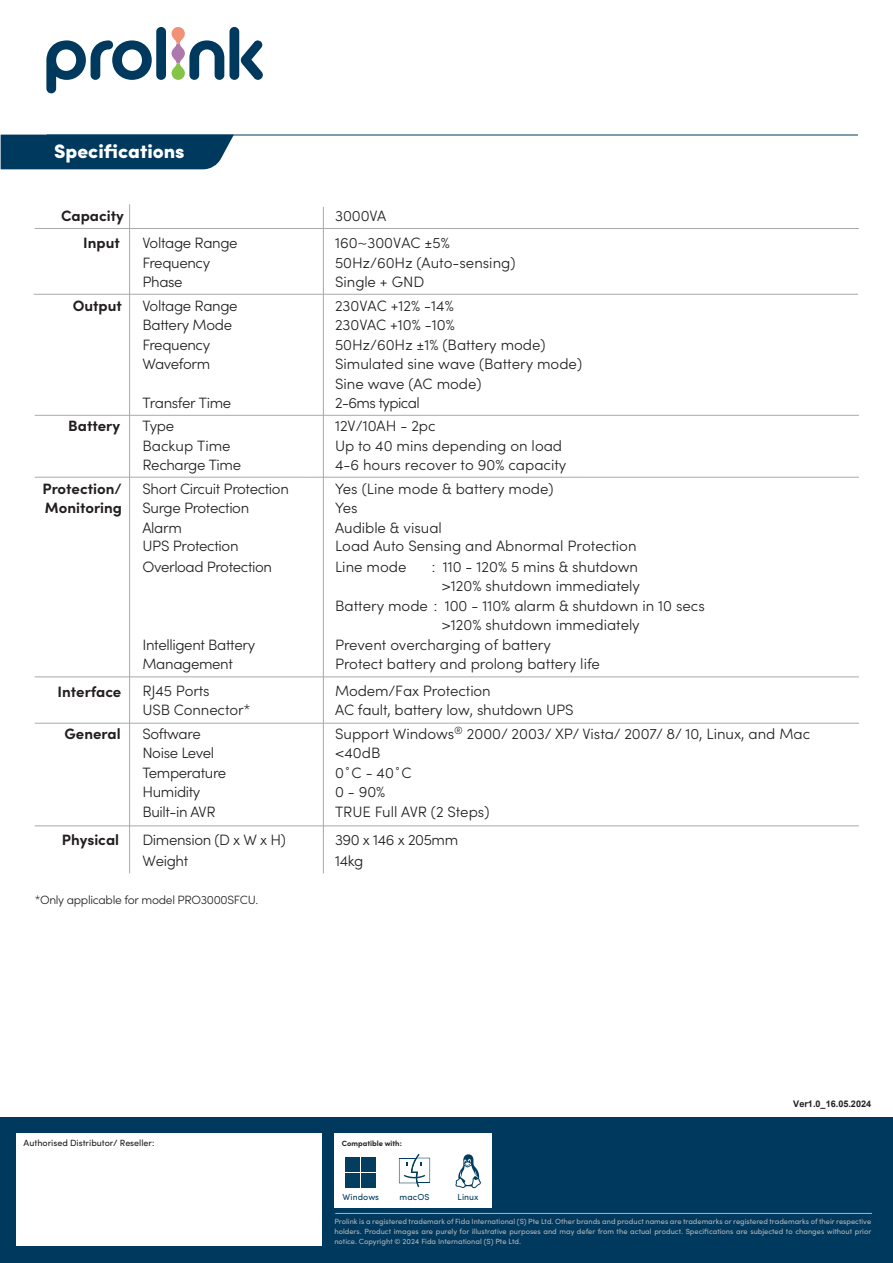
<style>
.page{position:relative;width:893px;height:1263px;background:#fff}
.page>*{position:absolute;margin:0;border:0;box-sizing:border-box;transform-origin:0 0}
.t1{font:900 19.5px "Sofia Pro";color:#fff}
.t2{font:300 15px/19.5px "Sofia Pro";color:#231f20}
.t3{font:300 15px/19.5px "Sofia Pro";letter-spacing:-.025em;color:#231f20}
.t4{font:700 15px/27px "Sofia Pro";color:#231f20;text-align:right}
.t5{font:300 12px "Sofia Pro";letter-spacing:-.025em;color:#231f20}
.t6{font:700 9.15px "Arial";color:#231f20}
.t7{font:9px "Sofia Pro";color:#231f20}
.t8{font:8.7px "Sofia Pro";letter-spacing:.01em;color:#033d60}
.t9{font:700 7.65px "Sofia Pro";color:#231f20}
.t10{font:7.5px/9.8px "Sofia Pro";color:#b4b4b4;text-align:justify}
</style>
<div class="page">
<div style="left:156px;top:27px;width:10px;height:53px;background:#00395e;border-radius:5px"></div>
<svg style="left:46px;top:40px;width:106px;height:53px"></svg>
<svg style="left:172px;top:27px;width:91px;height:53px"></svg>
<div style="left:1px;top:135px;width:232px;height:34px;background:#00395e"></div>
<hr style="left:47px;top:135px;width:811px;height:1px;background:#00395e">
<hr style="left:129px;top:204px;width:1px;height:669px;background:#a8a9ad">
<hr style="left:35px;top:228px;width:824px;height:1px;background:#a8a9ad">
<hr style="left:35px;top:415px;width:824px;height:1px;background:#a8a9ad">
<hr style="left:34px;top:294px;width:824px;height:1px;background:#a8a9ad">
<hr style="left:323px;top:207px;width:1px;height:666px;background:#a8a9ad">
<hr style="left:35px;top:477px;width:824px;height:1px;background:#a8a9ad">
<hr style="left:35px;top:676px;width:824px;height:1px;background:#a8a9ad">
<hr style="left:35px;top:723px;width:824px;height:1px;background:#a8a9ad">
<hr style="left:35px;top:825px;width:824px;height:1px;background:#a8a9ad">
<div style="left:0;top:1118px;width:893px;height:145px;background:#00395e"></div>
<div style="left:16px;top:1133px;width:305px;height:112px;background:#fff"></div>
<hr style="left:335px;top:1213px;width:537px;height:1px;background:#b4b4b4">
<div style="left:334px;top:1133px;width:158px;height:74px;background:#fff"></div>
<svg style="left:455px;top:1154px;width:26px;height:34px"></svg>
<svg style="left:399px;top:1154px;width:31px;height:33px"></svg>
<div style="left:346px;top:1157px;width:14px;height:14px;background:#033d60"></div>
<div style="left:362px;top:1157px;width:14px;height:14px;background:#033d60"></div>
<div style="left:346px;top:1173px;width:14px;height:14px;background:#033d60"></div>
<div style="left:362px;top:1173px;width:14px;height:14px;background:#033d60"></div>
<h1 class="t1" style="left:54px;top:136px;width:132px">Specifications</h1>
<p class="t4" style="left:61px;top:201px;width:64px">Capacity<br>Input</p>
<p class="t4" style="left:73px;top:291px;width:51px">Output</p>
<p class="t4" style="left:68px;top:411px;width:53px">Battery</p>
<p class="t4" style="left:43px;top:477px;width:81px;line-height:19.5px;text-align:left">Protection/<br>Monitoring</p>
<p class="t4" style="left:58px;top:677px;width:65px">Interface</p>
<p class="t4" style="left:65px;top:719px;width:58px">General</p>
<p class="t4" style="left:62px;top:825px;width:59px">Physical</p>
<p class="t2" style="left:335px;top:202px;width:116px;line-height:27px">3000VA<br>160~300VAC ±5%</p>
<p class="t2" style="left:335px;top:252px;width:182px">50Hz/60Hz (Auto-sensing)<br>Single + GND</p>
<p class="t2" style="left:335px;top:295px;width:249px">230VAC +12% -14%<br>230VAC +10% -10%<br>50Hz/60Hz ±1% (Battery mode)<br>Simulated sine wave (Battery mode)<br>Sine wave (AC mode)<br>2-6ms typical</p>
<p class="t2" style="left:335px;top:416px;width:233px">12V/10AH - 2pc<br>Up to 40 mins depending on load<br>4-6 hours recover to 90% capacity</p>
<p class="t2" style="left:335px;top:478px;width:220px">Yes (Line mode &amp; battery mode)<br>Yes<br>Audible &amp; visual</p>
<p class="t2" style="left:335px;top:556px;width:73px">Line mode</p>
<p class="t2" style="left:432px;top:556px;width:208px">: 110 - 120% 5 mins &amp; shutdown</p>
<p class="t2" style="left:441px;top:575px;width:200px">&gt;120% shutdown immediately</p>
<p class="t2" style="left:335px;top:595px;width:371px">Battery mode : 100 - 110% alarm &amp; shutdown in 10 secs</p>
<p class="t2" style="left:441px;top:614px;width:199px">&gt;120% shutdown immediately</p>
<p class="t2" style="left:335px;top:634px;width:217px">Prevent overcharging of battery</p>
<p class="t2" style="left:335px;top:653px;width:266px">Protect battery and prolong battery life</p>
<p class="t3" style="left:142px;top:233px;width:97px">Voltage Range<br>Frequency<br>Phase</p>
<p class="t3" style="left:142px;top:295px;width:97px">Voltage Range<br>Battery Mode<br>Frequency<br>Waveform</p>
<p class="t3" style="left:142px;top:390px;width:90px;line-height:23.2px">Transfer Time<br>Type</p>
<p class="t3" style="left:142px;top:435px;width:100px">Backup Time<br>Recharge Time</p>
<p class="t3" style="left:142px;top:478px;width:148px">Short Circuit Protection<br>Surge Protection<br>Alarm</p>
<p class="t3" style="left:142px;top:535px;width:98px">UPS Protection</p>
<p class="t2" style="left:335px;top:535px;width:303px">Load Auto Sensing and Abnormal Protection</p>
<p class="t3" style="left:142px;top:556px;width:131px">Overload Protection</p>
<p class="t3" style="left:142px;top:634px;width:114px">Intelligent Battery<br>Management</p>
<p class="t2" style="left:142px;top:680px;width:69px">RJ45 Ports</p>
<p class="t2" style="left:335px;top:680px;width:157px">Modem/Fax Protection</p>
<p class="t2" style="left:142px;top:699px;width:110px">USB Connector*</p>
<p class="t2" style="left:335px;top:697px;width:477px;line-height:23.5px">AC fault, battery low, shutdown UPS<br>Support Windows<sup>®</sup> 2000/ 2003/ XP/ Vista/ 2007/ 8/ 10, Linux, and Mac</p>
<p class="t2" style="left:335px;top:742px;width:156px">&lt;40dB<br>0˚C - 40˚C<br>0 - 90%<br>TRUE Full AVR (2 Steps)</p>
<p class="t3" style="left:335px;top:829px;width:125px">390 x 146 x 205mm</p>
<p class="t3" style="left:142px;top:723px;width:85px">Software<br>Noise Level<br>Temperature<br>Humidity<br>Built-in AVR</p>
<p class="t3" style="left:142px;top:829px;width:145px;line-height:20.1px">Dimension (D x W x H)<br>Weight</p>
<p class="t2" style="left:335px;top:850px;width:30px">14kg</p>
<p class="t5" style="left:35px;top:891px;width:225px">*Only applicable for model PRO3000SFCU.</p>
<p class="t7" style="left:24px;top:1136px;width:132px">Authorised Distributor/ Reseller:</p>
<p class="t9" style="left:342px;top:1137px;width:62px">Compatible with:</p>
<p class="t8" style="left:343px;top:1190px;width:38px">Windows</p>
<p class="t8" style="left:399px;top:1190px;width:31px">macOS</p>
<p class="t8" style="left:458px;top:1190px;width:23px">Linux</p>
<p class="t6" style="left:793px;top:1098px;width:79px">Ver1.0_16.05.2024</p>
<p class="t10" style="left:334px;top:1216px;width:538px">Prolink is a registered trademark of Fida International (S) Pte Ltd. Other brands and product names are trademarks or registered trademarks of their respective holders. Product images are purely for illustrative purposes and may defer from the actual product. Specifications are subjected to changes without prior notice. Copyright © 2024 Fida International (S) Pte Ltd.</p>
</div>
